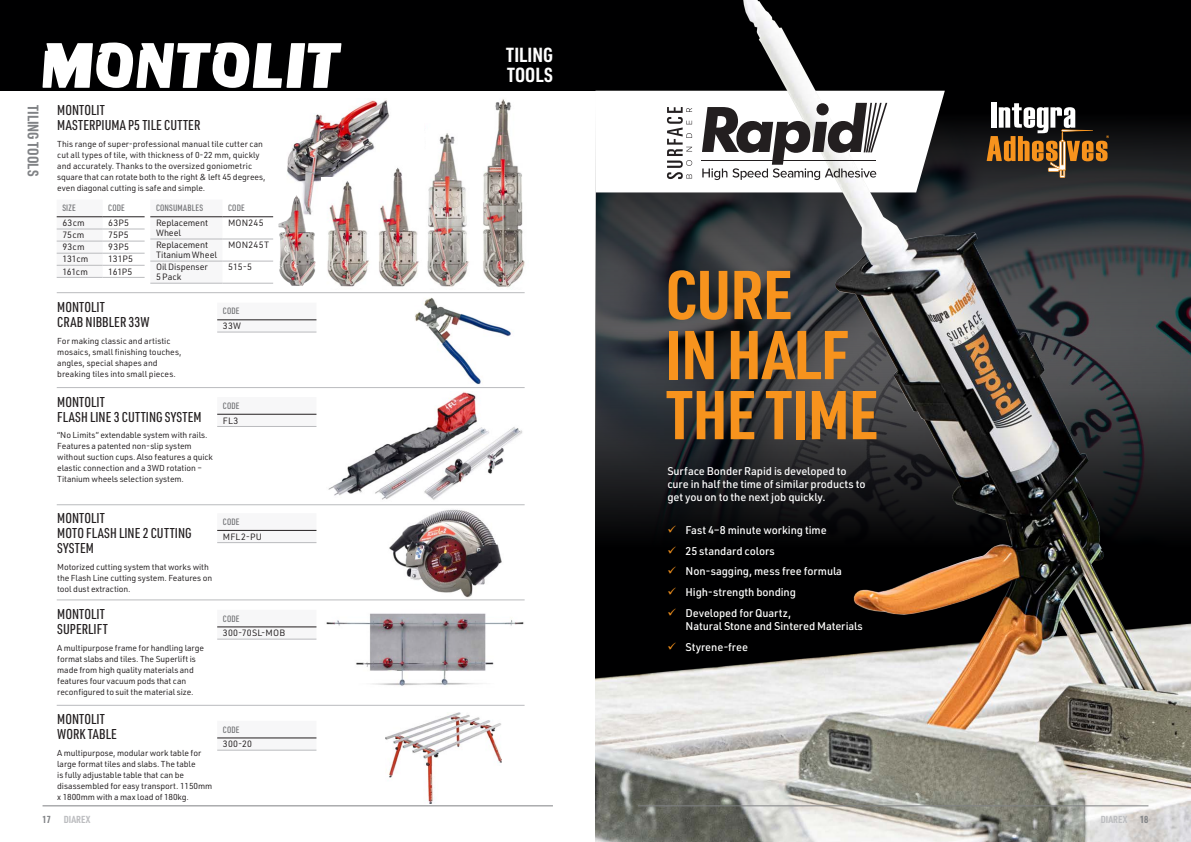
<style>
.page{position:relative;width:1191px;height:842px;background:#fff}
.page>*{position:absolute;margin:0;border:0;box-sizing:border-box;transform-origin:0 0}
.t1{font:700 67.6px/60.1px "URWDIN Cond";letter-spacing:-.01em;color:#f7931d}
.Tabs_internal{font:700 20px "URWDIN Cond";color:#fff}
.Tabs_internal-2{font:700 15px "URWDIN Cond";color:#808285}
.Heading_body_1{font:500 14px/15px "URWDIN Cond";color:#231f20}
.t2{font:500 11px/13px "URWDIN";letter-spacing:-.01em;color:#fff}
.t3{font:700 10px "URWDIN Cond";letter-spacing:.005em;color:#bcbdc0}
.t4{font:700 10px "URWDIN Cond";color:#808285}
.Table_Copy__New{font:9px "URWDIN";letter-spacing:.01em;color:#231f20}
.Table_Header__New{font:500 9px "URWDIN Cond";letter-spacing:.015em;color:#6c6d70}
.Table_Copy__New-2{font:9px/10px "URWDIN";letter-spacing:-.015em;color:#231f20}
.Table_Copy__New-3{font:9px "URWDIN";letter-spacing:-.01em;color:#231f20}
.Body{font:8.5px/11px "URWDIN";letter-spacing:-.01em;color:#231f20}
.Heading_body_1-2{font:8.5px/11px "URWDIN";letter-spacing:-.01em;color:#231f20}
</style>
<div class="page">
<img style="left:414px;top:293px;width:101px;height:91px">
<img style="left:327px;top:392px;width:197px;height:114px">
<img style="left:384px;top:509px;width:125px;height:91px">
<img style="left:326px;top:613px;width:198px;height:73px">
<img style="left:483px;top:99px;width:42px;height:189px">
<img style="left:427px;top:133px;width:42px;height:154px">
<img style="left:287px;top:100px;width:103px;height:89px">
<img style="left:321px;top:177px;width:51px;height:110px">
<img style="left:373px;top:156px;width:46px;height:131px">
<img style="left:278px;top:189px;width:45px;height:98px">
<svg style="left:57px;top:216px;width:46px;height:61px"></svg>
<hr style="left:57px;top:217px;width:46px;height:1px;background:#231f20">
<hr style="left:103px;top:217px;width:42px;height:1px;background:#231f20">
<hr style="left:57px;top:253px;width:46px;height:1px;background:#babbbe">
<hr style="left:103px;top:253px;width:42px;height:1px;background:#babbbe">
<hr style="left:57px;top:265px;width:46px;height:1px;background:#babbbe">
<hr style="left:103px;top:265px;width:42px;height:1px;background:#babbbe">
<hr style="left:57px;top:229px;width:46px;height:1px;background:#babbbe">
<hr style="left:103px;top:229px;width:42px;height:1px;background:#babbbe">
<hr style="left:57px;top:277px;width:46px;height:1px;background:#babbbe">
<hr style="left:103px;top:277px;width:42px;height:1px;background:#babbbe">
<hr style="left:57px;top:241px;width:46px;height:1px;background:#babbbe">
<hr style="left:103px;top:241px;width:42px;height:1px;background:#babbbe">
<svg style="left:217px;top:319px;width:99px;height:13px"></svg>
<hr style="left:217px;top:320px;width:99px;height:1px;background:#231f20">
<hr style="left:217px;top:332px;width:99px;height:1px;background:#babbbe">
<svg style="left:217px;top:413px;width:99px;height:1px"></svg>
<hr style="left:217px;top:414px;width:99px;height:1px;background:#231f20">
<hr style="left:217px;top:426px;width:99px;height:1px;background:#babbbe">
<svg style="left:217px;top:529px;width:99px;height:1px"></svg>
<hr style="left:217px;top:530px;width:99px;height:1px;background:#231f20">
<hr style="left:217px;top:542px;width:99px;height:1px;background:#babbbe">
<svg style="left:217px;top:626px;width:99px;height:13px"></svg>
<hr style="left:217px;top:627px;width:99px;height:1px;background:#231f20">
<hr style="left:217px;top:639px;width:99px;height:1px;background:#babbbe">
<img style="left:385px;top:712px;width:117px;height:92px">
<svg style="left:217px;top:737px;width:99px;height:13px"></svg>
<hr style="left:217px;top:738px;width:99px;height:1px;background:#231f20">
<hr style="left:217px;top:750px;width:99px;height:1px;background:#babbbe">
<svg style="left:150px;top:216px;width:72px;height:67px"></svg>
<hr style="left:150px;top:261px;width:72px;height:1px;background:#babbbe">
<hr style="left:150px;top:283px;width:72px;height:1px;background:#babbbe">
<hr style="left:150px;top:217px;width:72px;height:1px;background:#231f20">
<hr style="left:222px;top:217px;width:51px;height:1px;background:#231f20">
<hr style="left:222px;top:261px;width:51px;height:1px;background:#babbbe">
<hr style="left:222px;top:283px;width:51px;height:1px;background:#babbbe">
<hr style="left:150px;top:239px;width:72px;height:1px;background:#babbbe">
<hr style="left:222px;top:239px;width:51px;height:1px;background:#babbbe">
<hr style="left:57px;top:292px;width:467px;height:1px;background:#babbbe">
<hr style="left:57px;top:387px;width:467px;height:1px;background:#babbbe">
<hr style="left:57px;top:504px;width:467px;height:1px;background:#babbbe">
<hr style="left:57px;top:600px;width:467px;height:1px;background:#babbbe">
<hr style="left:57px;top:705px;width:467px;height:1px;background:#babbbe">
<div style="left:0;top:0;width:595px;height:91px;background:#000001"></div>
<svg style="left:43px;top:43px;width:298px;height:45px"></svg>
<img style="left:596px;top:0;width:595px;height:842px">
<svg style="left:986px;top:103px;width:123px;height:75px;background:#66523b"></svg>
<svg style="left:595px;top:91px;width:349px;height:101px"></svg>
<hr style="left:43px;top:806px;width:510px;height:1px;background:#808285">
<hr style="left:638px;top:806px;width:510px;height:1px;background:#808285">
<svg style="left:668px;top:526px;width:7px;height:7px"></svg>
<svg style="left:668px;top:546px;width:7px;height:8px"></svg>
<svg style="left:668px;top:567px;width:7px;height:7px"></svg>
<svg style="left:668px;top:587px;width:7px;height:8px"></svg>
<svg style="left:668px;top:609px;width:7px;height:7px"></svg>
<svg style="left:668px;top:642px;width:7px;height:8px"></svg>
<p class="Tabs_internal-2" style="left:43px;top:105px;width:73px;rotate:90deg">TILING TOOLS</p>
<p class="Heading_body_1" style="left:57px;top:102px;width:145px">MONTOLIT<br>MASTERPIUMA P5 TILE CUTTER</p>
<p class="Body" style="left:57px;top:138px;width:210px">This range of super-professional manual tile cutter can cut all types of tile, with thickness of 0-22 mm, quickly and accurately. Thanks to the oversized goniometric square that can rotate both to the right &amp; left 45 degrees, even diagonal cutting is safe and simple.</p>
<p class="Table_Header__New" style="left:62px;top:202px;width:15px">SIZE</p>
<p class="Table_Header__New" style="left:108px;top:202px;width:18px">CODE</p>
<p class="Table_Copy__New" style="left:62px;top:217px;width:24px">63cm</p>
<p class="Table_Copy__New" style="left:108px;top:217px;width:22px">63P5</p>
<p class="Table_Copy__New" style="left:62px;top:229px;width:24px">75cm</p>
<p class="Table_Copy__New" style="left:108px;top:229px;width:22px">75P5</p>
<p class="Table_Copy__New" style="left:62px;top:241px;width:24px">93cm</p>
<p class="Table_Copy__New" style="left:108px;top:241px;width:22px">93P5</p>
<p class="Table_Copy__New" style="left:62px;top:253px;width:28px">131cm</p>
<p class="Table_Copy__New" style="left:108px;top:253px;width:26px">131P5</p>
<p class="Table_Copy__New" style="left:62px;top:265px;width:27px">161cm</p>
<p class="Table_Copy__New" style="left:108px;top:265px;width:26px">161P5</p>
<p class="Table_Header__New" style="left:156px;top:202px;width:49px">CONSUMABLES</p>
<p class="Table_Header__New" style="left:228px;top:202px;width:18px">CODE</p>
<p class="Table_Copy__New-2" style="left:156px;top:218px;width:54px">Replacement<br>Wheel</p>
<p class="Table_Copy__New" style="left:228px;top:217px;width:37px">MON245</p>
<p class="Table_Copy__New-2" style="left:156px;top:240px;width:63px">Replacement<br>Titanium Wheel</p>
<p class="Table_Copy__New" style="left:228px;top:239px;width:42px">MON245T</p>
<p class="Table_Copy__New-3" style="left:156px;top:261px;width:53px">Oil Dispenser</p>
<p class="Table_Copy__New" style="left:156px;top:271px;width:27px">5 Pack</p>
<p class="Table_Copy__New" style="left:228px;top:261px;width:25px">515-5</p>
<p class="Heading_body_1" style="left:57px;top:299px;width:94px">MONTOLIT<br>CRAB NIBBLER 33W</p>
<p class="Body" style="left:57px;top:335px;width:126px">For making classic and artistic mosaics, small finishing touches, angles, special shapes and breaking tiles into small pieces.</p>
<p class="Heading_body_1" style="left:57px;top:394px;width:146px">MONTOLIT<br>FLASH LINE 3 CUTTING SYSTEM</p>
<p class="Heading_body_1-2" style="left:57px;top:430px;width:157px">“No Limits” extendable system with rails.<br>Features a patented non-slip system without suction cups. Also features a quick elastic connection and a 3WD rotation – Titanium wheels selection system.</p>
<p class="Heading_body_1" style="left:57px;top:510px;width:136px">MONTOLIT<br>MOTO FLASH LINE 2 CUTTING<br>SYSTEM</p>
<p class="Body" style="left:57px;top:561px;width:156px">Motorized cutting system that works with the Flash Line cutting system. Features on tool dust extraction.</p>
<p class="Heading_body_1" style="left:57px;top:606px;width:52px">MONTOLIT<br>SUPERLIFT</p>
<p class="Body" style="left:57px;top:642px;width:148px">A multipurpose frame for handling large format slabs and tiles. The Superlift is made from high quality materials and features four vacuum pods that can reconfigured to suit the material size.</p>
<p class="Heading_body_1" style="left:57px;top:711px;width:61px">MONTOLIT<br>WORK TABLE</p>
<p class="Body" style="left:57px;top:747px;width:156px">A multipurpose, modular work table for large format tiles and slabs. The table<br>is fully adjustable table that can be disassembled for easy transport. 1150mm x 1800mm with a max load of 180kg.</p>
<p class="Table_Header__New" style="left:223px;top:305px;width:18px">CODE</p>
<p class="Table_Copy__New" style="left:223px;top:320px;width:20px">33W</p>
<p class="Table_Header__New" style="left:223px;top:400px;width:18px">CODE</p>
<p class="Table_Copy__New" style="left:223px;top:414px;width:17px">FL3</p>
<p class="Table_Header__New" style="left:223px;top:516px;width:18px">CODE</p>
<p class="Table_Copy__New" style="left:223px;top:531px;width:41px">MFL2-PU</p>
<p class="Table_Header__New" style="left:223px;top:612px;width:18px">CODE</p>
<p class="Table_Copy__New" style="left:223px;top:627px;width:64px">300-70SL-MOB</p>
<p class="Table_Header__New" style="left:223px;top:723px;width:18px">CODE</p>
<p class="Table_Copy__New" style="left:223px;top:738px;width:31px">300-20</p>
<p class="Tabs_internal" style="left:506px;top:41px;width:48px">TILING</p>
<p class="Tabs_internal" style="left:507px;top:61px;width:47px">TOOLS</p>
<p class="t1" style="left:665px;top:262px;width:214px">CURE<br>IN HALF<br>THE TIME</p>
<p class="t2" style="left:667px;top:465px;width:200px">Surface Bonder Rapid is developed to cure in half the time of similar products to get you on to the next job quickly.</p>
<p class="t2" style="left:685px;top:524px;width:143px">Fast 4–8 minute working time</p>
<p class="t2" style="left:685px;top:544px;width:91px">25 standard colors</p>
<p class="t2" style="left:685px;top:565px;width:158px">Non-sagging, mess free formula</p>
<p class="t2" style="left:685px;top:585px;width:112px">High-strength bonding</p>
<p class="t2" style="left:685px;top:607px;width:179px">Developed for Quartz,<br>Natural Stone and Sintered Materials</p>
<p class="t2" style="left:685px;top:640px;width:64px">Styrene-free</p>
<p class="t4" style="left:43px;top:813px;width:10px">17</p>
<p class="t3" style="left:64px;top:813px;width:28px">DIAREX</p>
<p class="t3" style="left:1100px;top:813px;width:28px">DIAREX</p>
<p class="t4" style="left:1140px;top:813px;width:10px">18</p>
</div>
